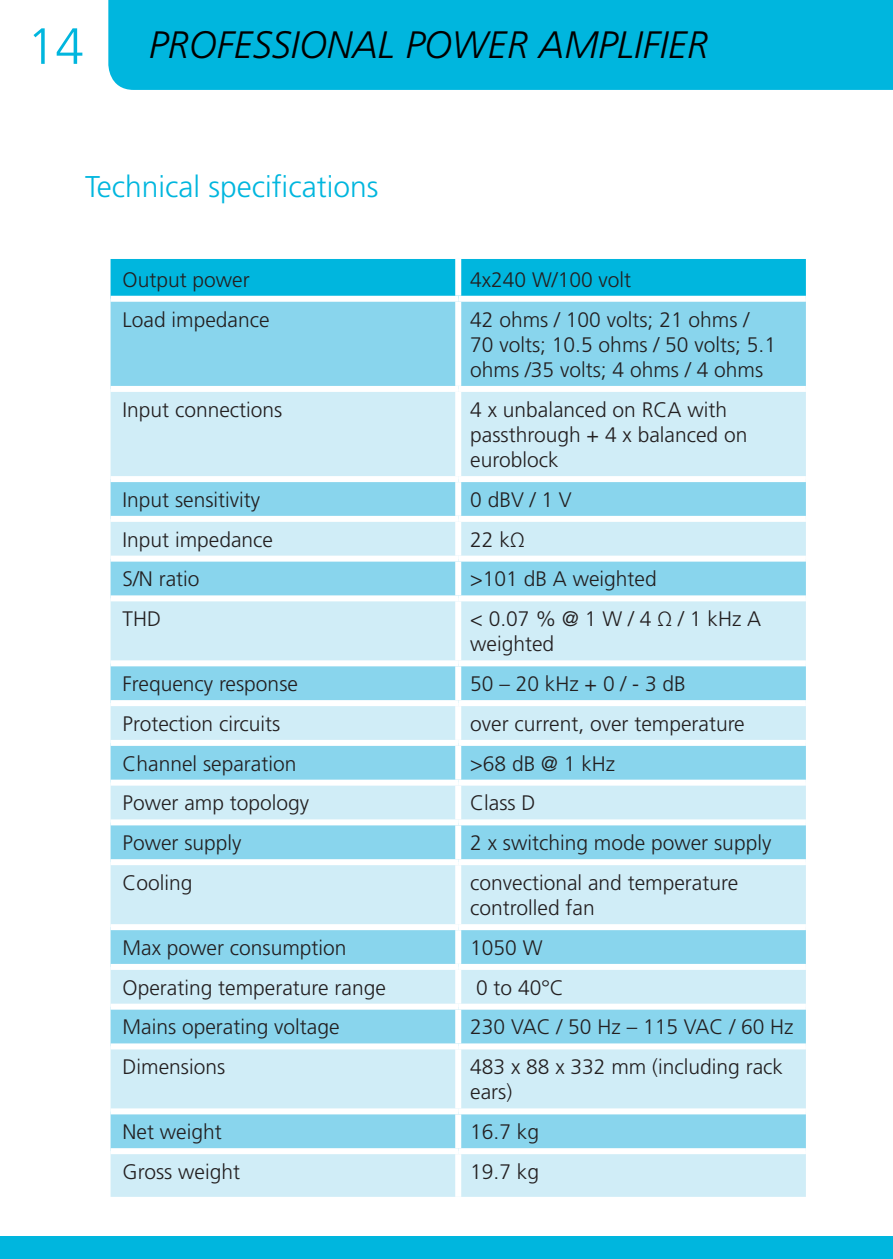
<style>
.page{position:relative;width:893px;height:1259px;background:#fff}
.page>*{position:absolute;margin:0;border:0;box-sizing:border-box;transform-origin:0 0}
.t1{font:300 51px "Frutiger LT Std";color:#00b6de}
.t2{font:italic 300 38.1px "Frutiger LT Std";color:#000}
.Title_Chapter{font:300 30px "Frutiger LT Std";color:#00b6de}
.Text_table{font:300 21px/25.2px "Frutiger LT Std";color:#231f20}
</style>
<div class="page">
<div style="left:108px;top:0;width:785px;height:90px;background:#00b6de"></div>
<div style="left:0;top:1236px;width:893px;height:23px;background:#00b6de"></div>
<div style="left:111px;top:259px;width:695px;height:37px;background:#00b6de"></div>
<div style="left:111px;top:302px;width:695px;height:84px;background:#89d5ed"></div>
<svg style="left:111px;top:392px;width:695px;height:804px;background:#b5e4f3"></svg>
<div style="left:455px;top:259px;width:6px;height:37px;background:#fff"></div>
<div style="left:455px;top:302px;width:6px;height:84px;background:#fff"></div>
<div style="left:455px;top:392px;width:6px;height:84px;background:#fff"></div>
<div style="left:111px;top:476px;width:347px;height:6px;background:#fff"></div>
<div style="left:458px;top:476px;width:348px;height:6px;background:#fff"></div>
<div style="left:455px;top:482px;width:6px;height:34px;background:#fff"></div>
<div style="left:111px;top:516px;width:347px;height:6px;background:#fff"></div>
<div style="left:458px;top:516px;width:348px;height:6px;background:#fff"></div>
<div style="left:455px;top:522px;width:6px;height:33px;background:#fff"></div>
<div style="left:111px;top:555px;width:347px;height:6px;background:#fff"></div>
<div style="left:458px;top:555px;width:348px;height:6px;background:#fff"></div>
<div style="left:455px;top:561px;width:6px;height:34px;background:#fff"></div>
<div style="left:111px;top:595px;width:347px;height:6px;background:#fff"></div>
<div style="left:458px;top:595px;width:348px;height:6px;background:#fff"></div>
<div style="left:455px;top:601px;width:6px;height:59px;background:#fff"></div>
<div style="left:111px;top:660px;width:347px;height:6px;background:#fff"></div>
<div style="left:458px;top:660px;width:348px;height:6px;background:#fff"></div>
<div style="left:455px;top:666px;width:6px;height:34px;background:#fff"></div>
<div style="left:111px;top:700px;width:347px;height:6px;background:#fff"></div>
<div style="left:458px;top:700px;width:348px;height:6px;background:#fff"></div>
<div style="left:455px;top:706px;width:6px;height:34px;background:#fff"></div>
<div style="left:111px;top:740px;width:347px;height:6px;background:#fff"></div>
<div style="left:458px;top:740px;width:348px;height:6px;background:#fff"></div>
<div style="left:455px;top:746px;width:6px;height:33px;background:#fff"></div>
<div style="left:111px;top:779px;width:347px;height:6px;background:#fff"></div>
<div style="left:458px;top:779px;width:348px;height:6px;background:#fff"></div>
<div style="left:455px;top:785px;width:6px;height:34px;background:#fff"></div>
<div style="left:111px;top:819px;width:347px;height:6px;background:#fff"></div>
<div style="left:458px;top:819px;width:348px;height:6px;background:#fff"></div>
<div style="left:455px;top:825px;width:6px;height:34px;background:#fff"></div>
<div style="left:111px;top:859px;width:347px;height:6px;background:#fff"></div>
<div style="left:458px;top:859px;width:348px;height:6px;background:#fff"></div>
<div style="left:455px;top:865px;width:6px;height:59px;background:#fff"></div>
<div style="left:111px;top:924px;width:347px;height:6px;background:#fff"></div>
<div style="left:458px;top:924px;width:348px;height:6px;background:#fff"></div>
<div style="left:455px;top:930px;width:6px;height:34px;background:#fff"></div>
<div style="left:111px;top:964px;width:347px;height:6px;background:#fff"></div>
<div style="left:458px;top:964px;width:348px;height:6px;background:#fff"></div>
<div style="left:455px;top:970px;width:6px;height:33px;background:#fff"></div>
<div style="left:111px;top:1003px;width:347px;height:6px;background:#fff"></div>
<div style="left:458px;top:1003px;width:348px;height:6px;background:#fff"></div>
<div style="left:455px;top:1009px;width:6px;height:34px;background:#fff"></div>
<div style="left:111px;top:1043px;width:347px;height:6px;background:#fff"></div>
<div style="left:458px;top:1043px;width:348px;height:6px;background:#fff"></div>
<div style="left:455px;top:1049px;width:6px;height:59px;background:#fff"></div>
<div style="left:111px;top:1108px;width:347px;height:6px;background:#fff"></div>
<div style="left:458px;top:1108px;width:348px;height:6px;background:#fff"></div>
<div style="left:455px;top:1114px;width:6px;height:34px;background:#fff"></div>
<div style="left:111px;top:1148px;width:347px;height:6px;background:#fff"></div>
<div style="left:458px;top:1148px;width:348px;height:6px;background:#fff"></div>
<div style="left:455px;top:1154px;width:6px;height:42px;background:#fff"></div>
<h1 class="t1" style="left:27px;top:17px;width:58px">14</h1>
<h2 class="t2" style="left:149px;top:23px;width:561px">PROFESSIONAL POWER AMPLIFIER</h2>
<p class="Title_Chapter" style="left:85px;top:170px;width:295px">Technical specifications</p>
<p class="Text_table" style="left:123px;top:267px;width:129px">Output power</p>
<p class="Text_table" style="left:470px;top:267px;width:163px">4x240 W/100 volt</p>
<p class="Text_table" style="left:123px;top:307px;width:149px">Load impedance</p>
<p class="Text_table" style="left:470px;top:307px;width:307px">42 ohms / 100 volts; 21 ohms /<br>70 volts; 10.5 ohms / 50 volts; 5.1 ohms /35 volts; 4 ohms / 4 ohms</p>
<p class="Text_table" style="left:123px;top:397px;width:161px">Input connections</p>
<p class="Text_table" style="left:470px;top:397px;width:279px">4 x unbalanced on RCA with passthrough + 4 x balanced on euroblock</p>
<p class="Text_table" style="left:123px;top:487px;width:139px">Input sensitivity</p>
<p class="Text_table" style="left:470px;top:487px;width:103px">0 dBV / 1 V</p>
<p class="Text_table" style="left:123px;top:527px;width:152px">Input impedance</p>
<p class="Text_table" style="left:470px;top:527px;width:56px">22 kΩ</p>
<p class="Text_table" style="left:123px;top:567px;width:79px">S/N ratio</p>
<p class="Text_table" style="left:470px;top:567px;width:188px">&gt;101 dB A weighted</p>
<p class="Text_table" style="left:123px;top:606px;width:40px">THD</p>
<p class="Text_table" style="left:470px;top:606px;width:292px">&lt; 0.07 % @ 1 W / 4 Ω / 1 kHz A weighted</p>
<p class="Text_table" style="left:123px;top:671px;width:177px">Frequency response</p>
<p class="Text_table" style="left:470px;top:671px;width:217px">50 – 20 kHz + 0 / - 3 dB</p>
<p class="Text_table" style="left:123px;top:711px;width:159px">Protection circuits</p>
<p class="Text_table" style="left:470px;top:711px;width:276px">over current, over temperature</p>
<p class="Text_table" style="left:123px;top:751px;width:175px">Channel separation</p>
<p class="Text_table" style="left:470px;top:751px;width:146px">&gt;68 dB @ 1 kHz</p>
<p class="Text_table" style="left:123px;top:791px;width:188px">Power amp topology</p>
<p class="Text_table" style="left:470px;top:791px;width:67px">Class D</p>
<p class="Text_table" style="left:123px;top:830px;width:121px">Power supply</p>
<p class="Text_table" style="left:470px;top:830px;width:303px">2 x switching mode power supply</p>
<p class="Text_table" style="left:123px;top:870px;width:72px">Cooling</p>
<p class="Text_table" style="left:470px;top:870px;width:269px">convectional and temperature controlled fan</p>
<p class="Text_table" style="left:123px;top:935px;width:226px">Max power consumption</p>
<p class="Text_table" style="left:470px;top:935px;width:74px">1050 W</p>
<p class="Text_table" style="left:123px;top:975px;width:265px">Operating temperature range</p>
<p class="Text_table" style="left:476px;top:975px;width:89px">0 to 40°C</p>
<p class="Text_table" style="left:123px;top:1015px;width:219px">Mains operating voltage</p>
<p class="Text_table" style="left:470px;top:1015px;width:325px">230 VAC / 50 Hz – 115 VAC / 60 Hz</p>
<p class="Text_table" style="left:123px;top:1054px;width:104px">Dimensions</p>
<p class="Text_table" style="left:470px;top:1054px;width:314px">483 x 88 x 332 mm (including rack ears)</p>
<p class="Text_table" style="left:123px;top:1119px;width:101px">Net weight</p>
<p class="Text_table" style="left:470px;top:1119px;width:70px">16.7 kg</p>
<p class="Text_table" style="left:123px;top:1159px;width:119px">Gross weight</p>
<p class="Text_table" style="left:470px;top:1159px;width:70px">19.7 kg</p>
</div>
